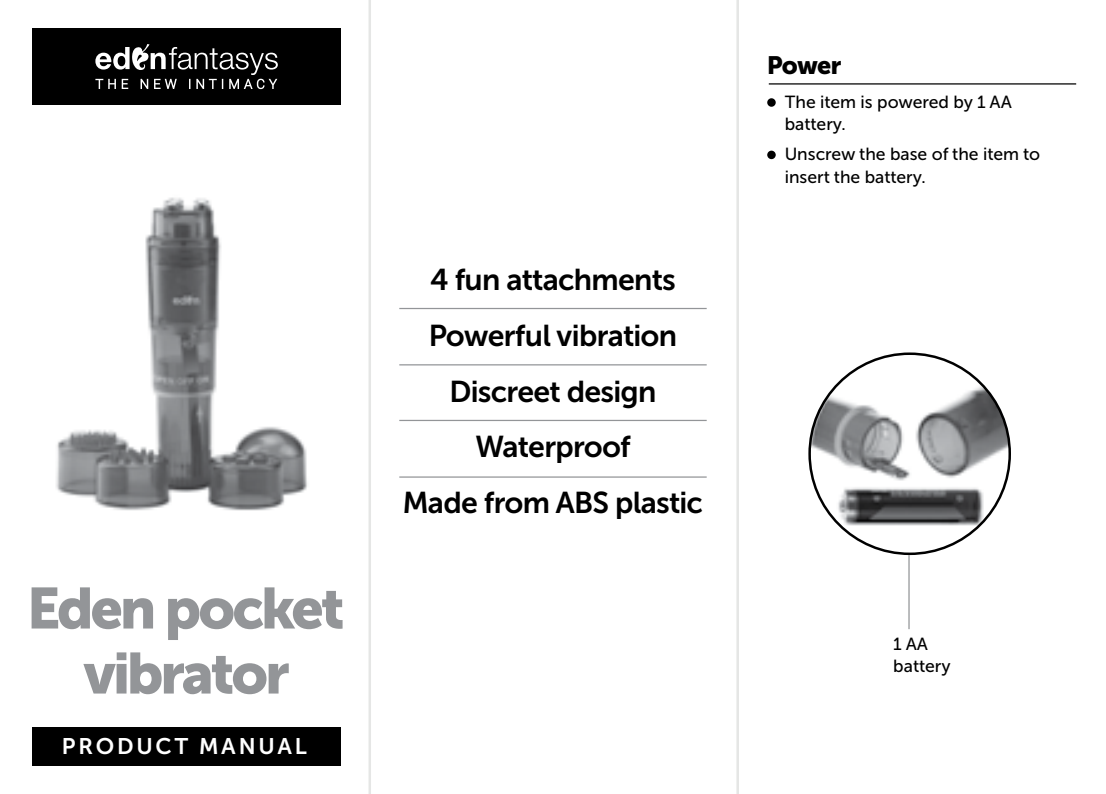
<style>
.page{position:relative;width:1106px;height:794px;background:#fff}
.page>*{position:absolute;margin:0;border:0;box-sizing:border-box;transform-origin:0 0}
.t1{font:57.5px/65px "Museo Sans Cyrl 900";letter-spacing:-.05em;color:#939598;text-align:center}
.t2{font:30px/55.8px "Museo Sans Cyrl 700";letter-spacing:-.025em;color:#000;text-align:center}
.t3{font:25px "Museo Sans Cyrl 900";letter-spacing:-.035em;color:#000}
.t4{font:22.5px "Museo Sans Cyrl 700";letter-spacing:.125em;color:#fff}
.t5{font:17.5px/22.5px "Museo Sans Cyrl 500";color:#000}
</style>
<div class="page">
<div style="left:32px;top:28px;width:309px;height:77px;background:#000"></div>
<svg style="left:95px;top:44px;width:183px;height:45px"></svg>
<div style="left:32px;top:726px;width:309px;height:39px;background:#000"></div>
<img style="left:56px;top:197px;width:251px;height:314px">
<hr style="left:399px;top:308px;width:307px;height:1px;background:#939598">
<hr style="left:399px;top:364px;width:307px;height:1px;background:#939598">
<hr style="left:399px;top:420px;width:307px;height:1px;background:#939598">
<hr style="left:399px;top:476px;width:307px;height:2px;background:#939598">
<hr style="left:768px;top:83px;width:308px;height:2px;background:#000">
<div style="left:767px;top:151px;width:8px;height:8px;background:#000;border-radius:50%"></div>
<div style="left:767px;top:98px;width:8px;height:9px;background:#000;border-radius:50%"></div>
<img style="left:809px;top:354px;width:200px;height:200px;border-radius:100px">
<hr style="left:908px;top:555px;width:1px;height:74px;background:#939598">
<hr style="left:368px;top:0;width:3px;height:794px;background:#e5e6e5">
<hr style="left:736px;top:0;width:3px;height:794px;background:#e5e6e5">
<h1 class="t1" style="left:27px;top:576px;width:319px">Eden pocket vibrator</h1>
<p class="t4" style="left:62px;top:734px;width:246px">PRODUCT MANUAL</p>
<h2 class="t2" style="left:403px;top:252px;width:302px">4 fun attachments<br>Powerful vibration<br>Discreet design<br>Waterproof<br>Made from ABS plastic</h2>
<h3 class="t3" style="left:767px;top:51px;width:76px">Power</h3>
<p class="t5" style="left:784px;top:91px;width:229px">The item is powered by 1 AA battery.</p>
<p class="t5" style="left:784px;top:143px;width:257px">Unscrew the base of the item to insert the battery.</p>
<p class="t5" style="left:893px;top:633px;width:59px">1 AA battery</p>
</div>
